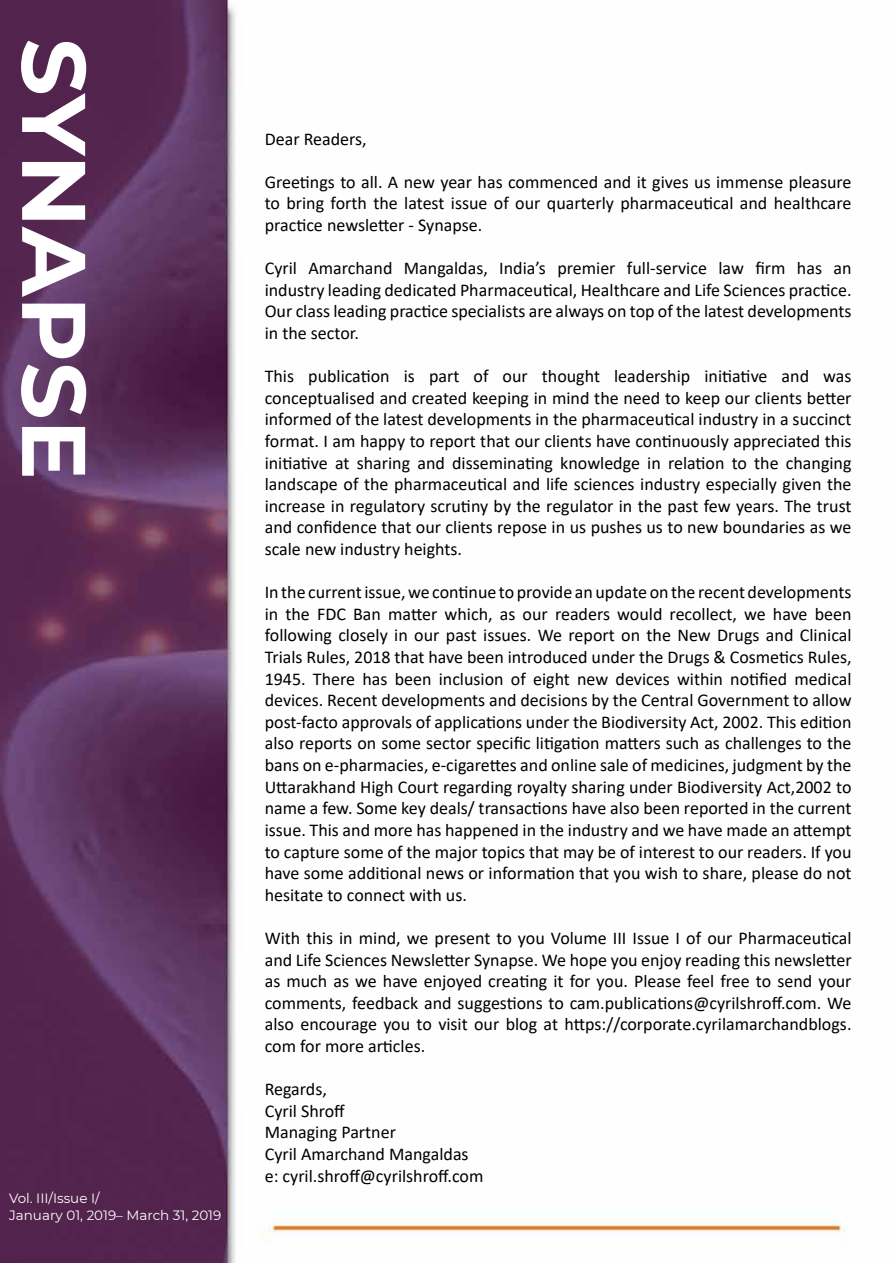
<style>
.page{position:relative;width:893px;height:1263px;background:#fff}
.page>*{position:absolute;margin:0;border:0;box-sizing:border-box;transform-origin:0 0}
.t1{font:700 90px "Montserrat";color:#fff}
.t2{font:18px/21.6px "Calibri";color:#000;text-align:justify}
.t3{font:13.5px/16.2px "Montserrat";color:#fff}
</style>
<div class="page">
<img style="left:0;top:0;width:847px;height:1263px">
<h1 class="t1" style="left:119px;top:38px;width:443px;rotate:90deg">SYNAPSE</h1>
<p class="t3" style="left:9px;top:1190px;width:214px">Vol. III/Issue I/<br>January 01, 2019– March 31, 2019</p>
<p class="t2" style="left:265px;top:127px;width:103px">Dear Readers,</p>
<p class="t2" style="left:265px;top:171px;width:588px">Greetings to all. A new year has commenced and it gives us immense pleasure to bring forth the latest issue of our quarterly pharmaceutical and healthcare practice newsletter - Synapse.</p>
<p class="t2" style="left:265px;top:257px;width:588px">Cyril Amarchand Mangaldas, India’s premier full-service law firm has an industry leading dedicated Pharmaceutical, Healthcare and Life Sciences practice.<br>Our class leading practice specialists are always on top of the latest developments in the sector.</p>
<p class="t2" style="left:265px;top:365px;width:588px">This publication is part of our thought leadership initiative and was conceptualised and created keeping in mind the need to keep our clients better informed of the latest developments in the pharmaceutical industry in a succinct format. I am happy to report that our clients have continuously appreciated this initiative at sharing and disseminating knowledge in relation to the changing landscape of the pharmaceutical and life sciences industry especially given the increase in regulatory scrutiny by the regulator in the past few years. The trust and confidence that our clients repose in us pushes us to new boundaries as we scale new industry heights.</p>
<p class="t2" style="left:265px;top:581px;width:588px">In the current issue, we continue to provide an update on the recent developments in the FDC Ban matter which, as our readers would recollect, we have been following closely in our past issues. We report on the New Drugs and Clinical Trials Rules, 2018 that have been introduced under the Drugs &amp; Cosmetics Rules, 1945. There has been inclusion of eight new devices within notified medical devices. Recent developments and decisions by the Central Government to allow post-facto approvals of applications under the Biodiversity Act, 2002. This edition also reports on some sector specific litigation matters such as challenges to the bans on e-pharmacies, e-cigarettes and online sale of medicines, judgment by the Uttarakhand High Court regarding royalty sharing under Biodiversity Act,2002 to name a few. Some key deals/ transactions have also been reported in the current issue. This and more has happened in the industry and we have made an attempt to capture some of the major topics that may be of interest to our readers. If you have some additional news or information that you wish to share, please do not hesitate to connect with us.</p>
<p class="t2" style="left:265px;top:927px;width:588px">With this in mind, we present to you Volume III Issue I of our Pharmaceutical and Life Sciences Newsletter Synapse. We hope you enjoy reading this newsletter as much as we have enjoyed creating it for you. Please feel free to send your comments, feedback and suggestions to cam.publications@cyrilshroff.com. We also encourage you to visit our blog at https://corporate.cyrilamarchandblogs. com for more articles.</p>
<p class="t2" style="left:265px;top:1078px;width:220px;text-align:left">Regards,<br>Cyril Shroff<br>Managing Partner<br>Cyril Amarchand Mangaldas e: cyril.shroff@cyrilshroff.com</p>
</div>
